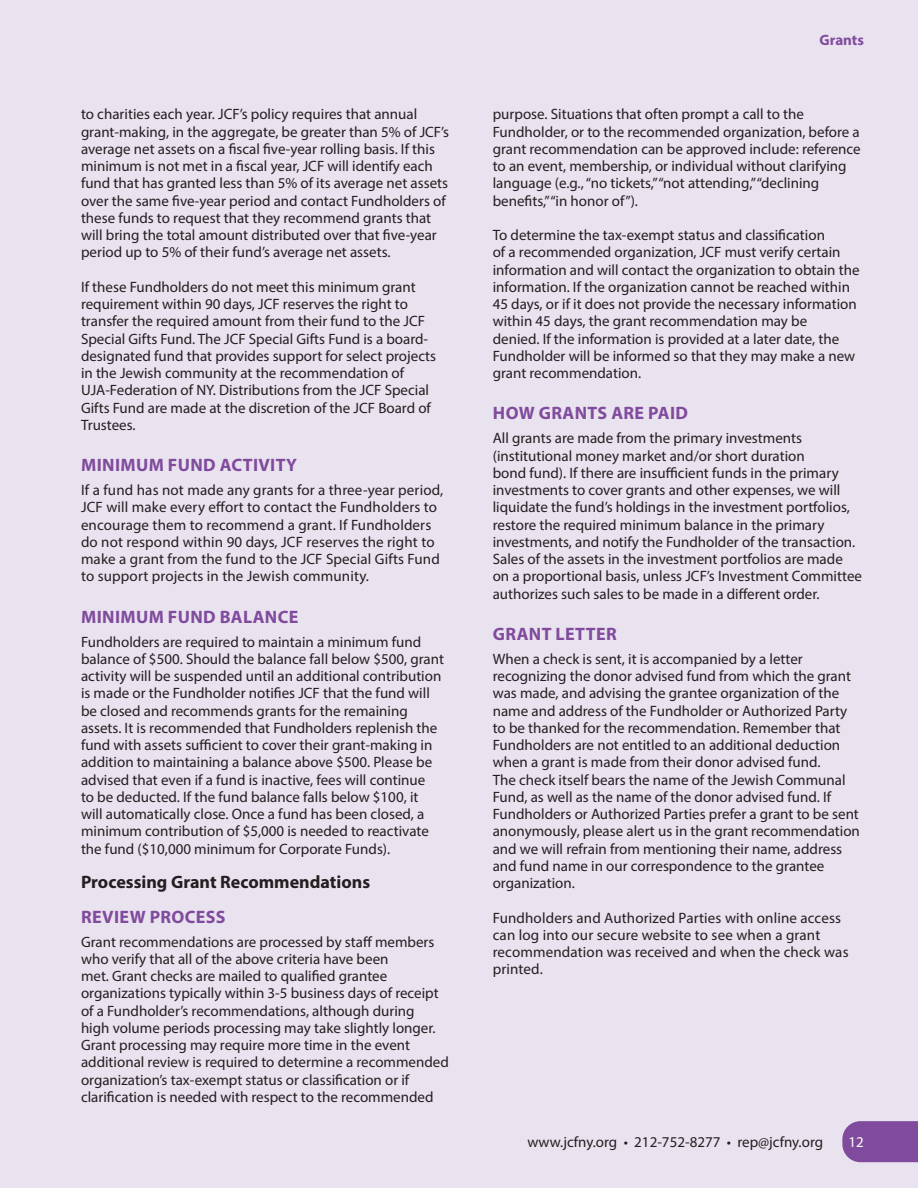
<style>
.page{position:relative;width:918px;height:1188px;background:#e9e2ef}
.page>*{position:absolute;margin:0;border:0;box-sizing:border-box;transform-origin:0 0}
.Default{font:700 18px "Myriad Pro";letter-spacing:.02em;color:#804b9d}
.t1{font:700 18px "Myriad Pro";color:#231f20}
.t2{font:15px/17.2px "Myriad Pro";color:#231f20}
.t3{font:700 15px "Myriad Pro";color:#804b9d}
.t4{font:15px "Myriad Pro";color:#fff}
</style>
<div class="page">
<svg style="left:842px;top:1121px;width:76px;height:41px;background:#8552a1"></svg>
<p class="t2" style="left:81px;top:105px;width:370px">to charities each year. JCF’s policy requires that annual grant-making, in the aggregate, be greater than 5% of JCF’s average net assets on a fiscal five-year rolling basis. If this minimum is not met in a fiscal year, JCF will identify each fund that has granted less than 5% of its average net assets over the same five-year period and contact Fundholders of these funds to request that they recommend grants that will bring the total amount distributed over that five-year period up to 5% of their fund’s average net assets.</p>
<p class="t2" style="left:81px;top:278px;width:357px">If these Fundholders do not meet this minimum grant requirement within 90 days, JCF reserves the right to transfer the required amount from their fund to the JCF Special Gifts Fund. The JCF Special Gifts Fund is a board&shy;designated fund that provides support for select projects in the Jewish community at the recommendation of UJA-Federation of NY. Distributions from the JCF Special Gifts Fund are made at the discretion of the JCF Board of Trustees.</p>
<p class="Default" style="left:81px;top:453px;width:217px">MINIMUM FUND ACTIVITY</p>
<p class="t2" style="left:81px;top:481px;width:364px">If a fund has not made any grants for a three-year period, JCF will make every effort to contact the Fundholders to encourage them to recommend a grant. If Fundholders do not respond within 90 days, JCF reserves the right to make a grant from the fund to the JCF Special Gifts Fund to support projects in the Jewish community.</p>
<p class="Default" style="left:81px;top:605px;width:219px">MINIMUM FUND BALANCE</p>
<p class="t2" style="left:81px;top:633px;width:365px">Fundholders are required to maintain a minimum fund balance of $500. Should the balance fall below $500, grant activity will be suspended until an additional contribution is made or the Fundholder notifies JCF that the fund will be closed and recommends grants for the remaining assets. It is recommended that Fundholders replenish the fund with assets sufficient to cover their grant-making in addition to maintaining a balance above $500. Please be advised that even if a fund is inactive, fees will continue<br>to be deducted. If the fund balance falls below $100, it<br>will automatically close. Once a fund has been closed, a minimum contribution of $5,000 is needed to reactivate the fund ($10,000 minimum for Corporate Funds).</p>
<p class="t1" style="left:81px;top:870px;width:291px">Processing Grant Recommendations</p>
<p class="Default" style="left:81px;top:905px;width:146px">REVIEW PROCESS</p>
<p class="t2" style="left:81px;top:933px;width:369px">Grant recommendations are processed by staff members who verify that all of the above criteria have been<br>met. Grant checks are mailed to qualified grantee organizations typically within 3-5 business days of receipt of a Fundholder’s recommendations, although during<br>high volume periods processing may take slightly longer.<br>Grant processing may require more time in the event additional review is required to determine a recommended organization’s tax-exempt status or classification or if clarification is needed with respect to the recommended</p>
<p class="t3" style="left:820px;top:30px;width:46px">Grants</p>
<p class="t2" style="left:493px;top:105px;width:370px">purpose. Situations that often prompt a call to the Fundholder, or to the recommended organization, before a grant recommendation can be approved include: reference to an event, membership, or individual without clarifying language (e.g., “no tickets,” “not attending,” “declining benefits,” “in honor of”).</p>
<p class="t2" style="left:493px;top:226px;width:368px">To determine the tax-exempt status and classification<br>of a recommended organization, JCF must verify certain information and will contact the organization to obtain the information. If the organization cannot be reached within 45 days, or if it does not provide the necessary information within 45 days, the grant recommendation may be<br>denied. If the information is provided at a later date, the Fundholder will be informed so that they may make a new grant recommendation.</p>
<p class="Default" style="left:493px;top:401px;width:197px">HOW GRANTS ARE PAID</p>
<p class="t2" style="left:493px;top:429px;width:371px">All grants are made from the primary investments (institutional money market and/or short duration<br>bond fund). If there are insufficient funds in the primary investments to cover grants and other expenses, we will liquidate the fund’s holdings in the investment portfolios, restore the required minimum balance in the primary investments, and notify the Fundholder of the transaction.<br>Sales of the assets in the investment portfolios are made on a proportional basis, unless JCF’s Investment Committee authorizes such sales to be made in a different order.</p>
<p class="Default" style="left:493px;top:622px;width:125px">GRANT LETTER</p>
<p class="t2" style="left:493px;top:650px;width:369px">When a check is sent, it is accompanied by a letter recognizing the donor advised fund from which the grant was made, and advising the grantee organization of the name and address of the Fundholder or Authorized Party to be thanked for the recommendation. Remember that Fundholders are not entitled to an additional deduction when a grant is made from their donor advised fund.<br>The check itself bears the name of the Jewish Communal Fund, as well as the name of the donor advised fund. If Fundholders or Authorized Parties prefer a grant to be sent anonymously, please alert us in the grant recommendation and we will refrain from mentioning their name, address and fund name in our correspondence to the grantee organization.</p>
<p class="t2" style="left:493px;top:909px;width:357px">Fundholders and Authorized Parties with online access can log into our secure website to see when a grant recommendation was received and when the check was printed.</p>
<p class="t2" style="left:527px;top:1133px;width:297px">www.jcfny.org • 212-752-8277 • rep@jcfny.org</p>
<p class="t4" style="left:849px;top:1132px;width:17px">12</p>
</div>
